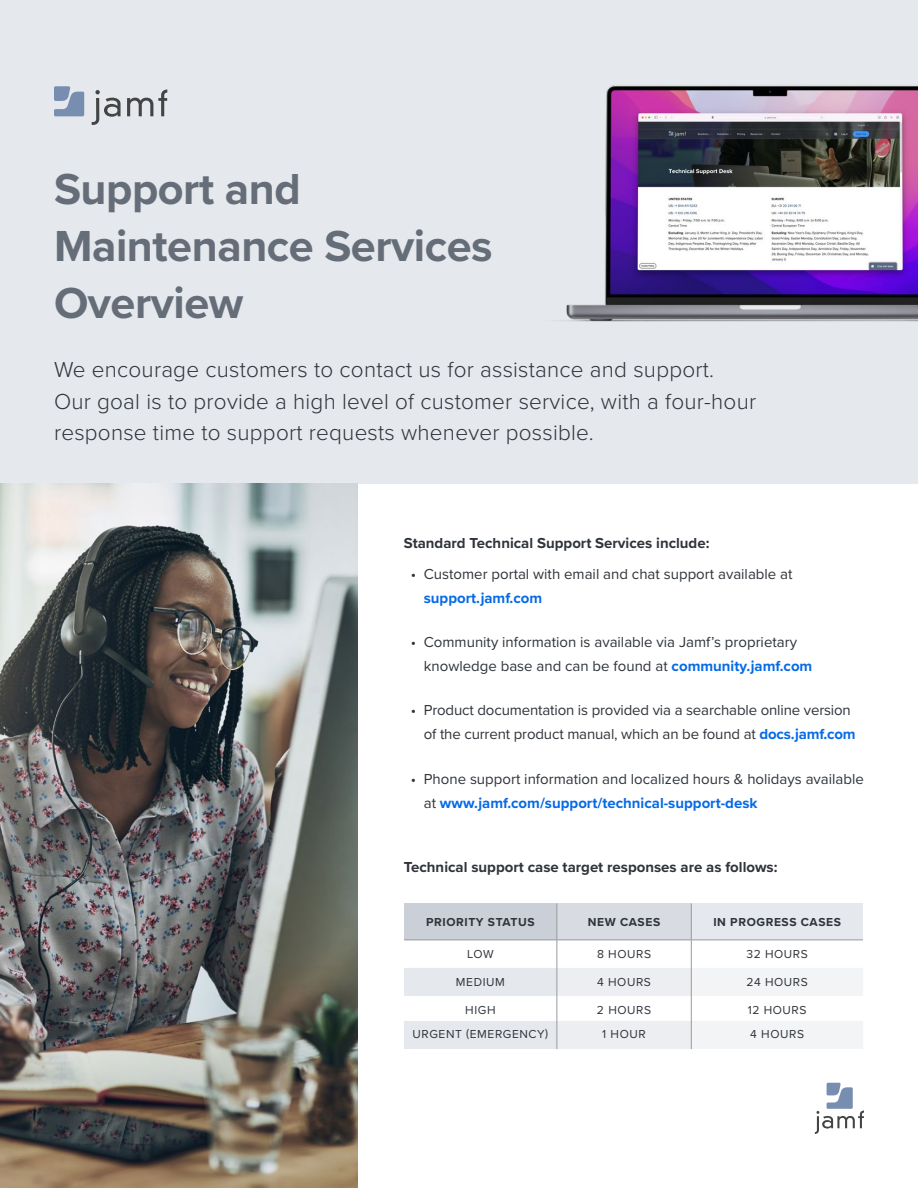
<style>
.page{position:relative;width:918px;height:1188px;background:#fff}
.page>*{position:absolute;margin:0;border:0;box-sizing:border-box;transform-origin:0 0}
.t1{font:700 45px/57px "Proxima Nova";letter-spacing:-.01em;color:#656d78}
.t2{font:300 22.5px/31.5px "Proxima Nova";letter-spacing:.01em;color:#2f343a}
.t3{font:15px/24px "Proxima Nova";color:#2f343a}
.t4{font:700 15px "Proxima Nova";color:#2f343a}
.t5{font:12px "Proxima Nova";letter-spacing:.05em;color:#2f343a}
.t6{font:700 12px "Proxima Nova";letter-spacing:.05em;color:#2f343a}
.s1{font-weight:700;color:#056ae6}
</style>
<div class="page">
<div style="left:0;top:0;width:918px;height:483px;background:#e5e8ec"></div>
<img style="left:0;top:483px;width:357px;height:705px">
<svg style="left:815px;top:1083px;width:49px;height:51px"></svg>
<svg style="left:127px;top:89px;width:40px;height:27px"></svg>
<svg style="left:92px;top:90px;width:29px;height:35px"></svg>
<svg style="left:54px;top:86px;width:30px;height:30px"></svg>
<div style="left:404px;top:903px;width:153px;height:37px;background:#cbd0d8"></div>
<div style="left:557px;top:903px;width:134px;height:37px;background:#d8dce2"></div>
<div style="left:691px;top:903px;width:172px;height:37px;background:#e5e8ec"></div>
<hr style="left:557px;top:903px;width:1px;height:37px;background:#979a9d">
<hr style="left:691px;top:903px;width:1px;height:37px;background:#979a9d">
<svg style="left:404px;top:940px;width:459px;height:109px"></svg>
<img style="left:564px;top:85px;width:354px;height:237px">
<p class="t1" style="left:54px;top:159px;width:440px">Support and<br>Maintenance Services<br>Overview</p>
<p class="t2" style="left:54px;top:353px;width:704px">We encourage customers to contact us for assistance and support.<br>Our goal is to provide a high level of customer service, with a four-hour response time to support requests whenever possible.</p>
<p class="t4" style="left:404px;top:532px;width:307px">Standard Technical Support Services include:</p>
<p class="t3" style="left:424px;top:561px;width:370px;text-indent:-13px">• Customer portal with email and chat support available at <span class="s1">support.jamf.com</span></p>
<p class="t3" style="left:424px;top:629px;width:390px;text-indent:-13px">• Community information is available via Jamf’s proprietary knowledge base and can be found at <span class="s1">community.jamf.com</span></p>
<p class="t3" style="left:424px;top:698px;width:433px;text-indent:-13px">• Product documentation is provided via a searchable online version of the current product manual, which an be found at <span class="s1">docs.jamf.com</span></p>
<p class="t3" style="left:424px;top:766px;width:442px;text-indent:-13px">• Phone support information and localized hours &amp; holidays available at <span class="s1">www.jamf.com/support/technical-support-desk</span></p>
<p class="t4" style="left:404px;top:856px;width:375px">Technical support case target responses are as follows:</p>
<p class="t6" style="left:426px;top:913px;width:110px">PRIORITY STATUS</p>
<p class="t6" style="left:588px;top:913px;width:74px">NEW CASES</p>
<p class="t6" style="left:713px;top:913px;width:129px">IN PROGRESS CASES</p>
<p class="t5" style="left:467px;top:945px;width:28px">LOW</p>
<p class="t5" style="left:597px;top:945px;width:56px">8 HOURS</p>
<p class="t5" style="left:746px;top:945px;width:63px">32 HOURS</p>
<p class="t5" style="left:456px;top:973px;width:50px">MEDIUM</p>
<p class="t5" style="left:597px;top:973px;width:55px">4 HOURS</p>
<p class="t5" style="left:746px;top:973px;width:63px">24 HOURS</p>
<p class="t5" style="left:465px;top:1001px;width:32px">HIGH</p>
<p class="t5" style="left:597px;top:1001px;width:56px">2 HOURS</p>
<p class="t5" style="left:748px;top:1001px;width:60px">12 HOURS</p>
<p class="t5" style="left:413px;top:1025px;width:137px">URGENT (EMERGENCY)</p>
<p class="t5" style="left:602px;top:1025px;width:45px">1 HOUR</p>
<p class="t5" style="left:750px;top:1025px;width:55px">4 HOURS</p>
</div>
